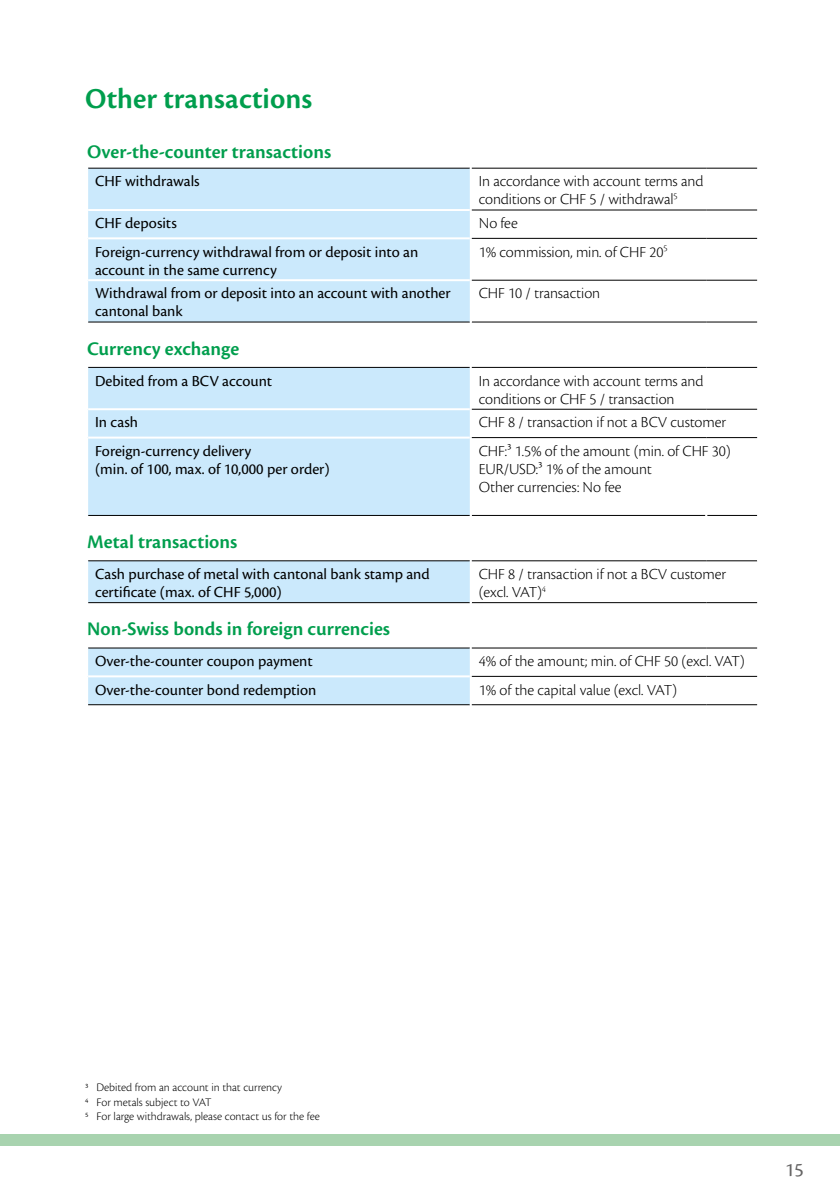
<style>
.page{position:relative;width:840px;height:1191px;background:#fff}
.page>*{position:absolute;margin:0;border:0;box-sizing:border-box;transform-origin:0 0}
.t1{font:600 30px "Cronos Pro";color:#009e4d}
.t2{font:600 20px "Cronos Pro";color:#009e4d}
.t3{font:20px "Cronos Pro";color:#646363}
.t4{font:300 16px/18px "Cronos Pro";letter-spacing:-.005em;color:#000}
.t5{font:16px/18px "Cronos Pro";color:#000}
.t6{font:300 12px/14.4px "Cronos Pro";letter-spacing:-.005em;color:#000}
</style>
<div class="page">
<div style="left:0;top:1134px;width:839px;height:11px;background:#a8d3af"></div>
<svg style="left:88px;top:169px;width:382px;height:535px;fill:#cbe9fc"></svg>
<hr style="left:88px;top:168px;width:381px;height:1px;background:#000">
<hr style="left:88px;top:367px;width:381px;height:1px;background:#000">
<hr style="left:88px;top:647px;width:381px;height:1px;background:#000">
<hr style="left:88px;top:209px;width:381px;height:2px;background:#fff">
<hr style="left:88px;top:237px;width:381px;height:2px;background:#fff">
<hr style="left:88px;top:279px;width:381px;height:2px;background:#fff">
<hr style="left:88px;top:322px;width:381px;height:1px;background:#000">
<hr style="left:471px;top:322px;width:235px;height:1px;background:#000">
<hr style="left:706px;top:322px;width:50px;height:1px;background:#000">
<hr style="left:88px;top:408px;width:381px;height:2px;background:#fff">
<hr style="left:88px;top:515px;width:381px;height:1px;background:#000">
<hr style="left:471px;top:515px;width:234px;height:1px;background:#000">
<hr style="left:88px;top:560px;width:381px;height:1px;background:#000">
<hr style="left:88px;top:602px;width:381px;height:1px;background:#000">
<hr style="left:471px;top:602px;width:235px;height:1px;background:#000">
<hr style="left:706px;top:602px;width:50px;height:1px;background:#000">
<hr style="left:469px;top:168px;width:2px;height:42px;background:#fff">
<hr style="left:469px;top:210px;width:2px;height:28px;background:#fff">
<hr style="left:469px;top:238px;width:2px;height:42px;background:#fff">
<hr style="left:469px;top:280px;width:2px;height:42px;background:#fff">
<hr style="left:469px;top:367px;width:2px;height:42px;background:#fff">
<hr style="left:469px;top:409px;width:2px;height:28px;background:#fff">
<hr style="left:469px;top:437px;width:2px;height:79px;background:#fff">
<hr style="left:469px;top:560px;width:2px;height:43px;background:#fff">
<hr style="left:469px;top:647px;width:2px;height:29px;background:#fff">
<hr style="left:471px;top:168px;width:235px;height:1px;background:#000">
<hr style="left:706px;top:168px;width:50px;height:1px;background:#000">
<hr style="left:471px;top:367px;width:235px;height:1px;background:#000">
<hr style="left:706px;top:367px;width:50px;height:1px;background:#000">
<hr style="left:471px;top:560px;width:235px;height:1px;background:#000">
<hr style="left:706px;top:560px;width:50px;height:1px;background:#000">
<hr style="left:471px;top:647px;width:235px;height:1px;background:#000">
<hr style="left:706px;top:647px;width:50px;height:1px;background:#000">
<hr style="left:471px;top:210px;width:235px;height:1px;background:#000">
<hr style="left:706px;top:210px;width:50px;height:1px;background:#000">
<hr style="left:471px;top:238px;width:235px;height:1px;background:#000">
<hr style="left:706px;top:238px;width:50px;height:1px;background:#000">
<hr style="left:471px;top:280px;width:235px;height:1px;background:#000">
<hr style="left:706px;top:280px;width:50px;height:1px;background:#000">
<hr style="left:471px;top:409px;width:235px;height:1px;background:#000">
<hr style="left:706px;top:409px;width:50px;height:1px;background:#000">
<hr style="left:471px;top:437px;width:235px;height:1px;background:#000">
<hr style="left:706px;top:437px;width:50px;height:1px;background:#000">
<hr style="left:707px;top:515px;width:49px;height:1px;background:#000">
<hr style="left:88px;top:675px;width:381px;height:2px;background:#fff">
<hr style="left:88px;top:704px;width:381px;height:1px;background:#000">
<hr style="left:469px;top:676px;width:2px;height:29px;background:#fff">
<hr style="left:471px;top:676px;width:235px;height:1px;background:#000">
<hr style="left:706px;top:676px;width:50px;height:1px;background:#000">
<hr style="left:471px;top:704px;width:235px;height:1px;background:#000">
<hr style="left:706px;top:704px;width:50px;height:1px;background:#000">
<hr style="left:88px;top:436px;width:381px;height:2px;background:#fff">
<h1 class="t1" style="left:85px;top:82px;width:228px">Other transactions</h1>
<p class="t2" style="left:87px;top:141px;width:245px">Over-the-counter transactions</p>
<p class="t5" style="left:95px;top:172px;width:106px">CHF withdrawals</p>
<p class="t4" style="left:478px;top:172px;width:226px">In accordance with account terms and conditions or CHF 5 / withdrawal<sup>5</sup></p>
<p class="t5" style="left:95px;top:214px;width:83px">CHF deposits</p>
<p class="t4" style="left:478px;top:214px;width:40px">No fee</p>
<p class="t5" style="left:95px;top:243px;width:324px">Foreign-currency withdrawal from or deposit into an account in the same currency</p>
<p class="t4" style="left:478px;top:242px;width:190px">1% commission, min. of CHF 20<sup>5</sup></p>
<p class="t5" style="left:95px;top:284px;width:357px">Withdrawal from or deposit into an account with another cantonal bank</p>
<p class="t4" style="left:478px;top:284px;width:123px">CHF 10 / transaction</p>
<p class="t2" style="left:87px;top:337px;width:153px">Currency exchange</p>
<p class="t5" style="left:95px;top:371px;width:179px">Debited from a BCV account</p>
<p class="t4" style="left:478px;top:371px;width:226px">In accordance with account terms and conditions or CHF 5 / transaction</p>
<p class="t5" style="left:95px;top:413px;width:44px">In cash</p>
<p class="t4" style="left:478px;top:413px;width:249px">CHF 8 / transaction if not a BCV customer</p>
<p class="t5" style="left:95px;top:442px;width:236px">Foreign-currency delivery<br>(min. of 100, max. of 10,000 per order)</p>
<p class="t4" style="left:478px;top:442px;width:253px">CHF:³ 1.5% of the amount (min. of CHF 30)<br>EUR/USD:³ 1% of the amount<br>Other currencies: No fee</p>
<p class="t2" style="left:87px;top:530px;width:152px">Metal transactions</p>
<p class="t5" style="left:95px;top:565px;width:336px">Cash purchase of metal with cantonal bank stamp and certificate (max. of CHF 5,000)</p>
<p class="t4" style="left:478px;top:565px;width:249px">CHF 8 / transaction if not a BCV customer (excl. VAT)<sup>4</sup></p>
<p class="t2" style="left:87px;top:617px;width:304px">Non-Swiss bonds in foreign currencies</p>
<p class="t5" style="left:95px;top:652px;width:219px">Over-the-counter coupon payment</p>
<p class="t4" style="left:478px;top:652px;width:267px">4% of the amount; min. of CHF 50 (excl. VAT)</p>
<p class="t5" style="left:95px;top:680px;width:223px">Over-the-counter bond redemption</p>
<p class="t4" style="left:478px;top:680px;width:200px">1% of the capital value (excl. VAT)</p>
<p class="t6" style="left:85px;top:1080px;width:236px">3 Debited from an account in that currency<br>4 For metals subject to VAT<br>5 For large withdrawals, please contact us for the fee</p>
<p class="t3" style="left:784px;top:1158px;width:20px">15</p>
</div>
